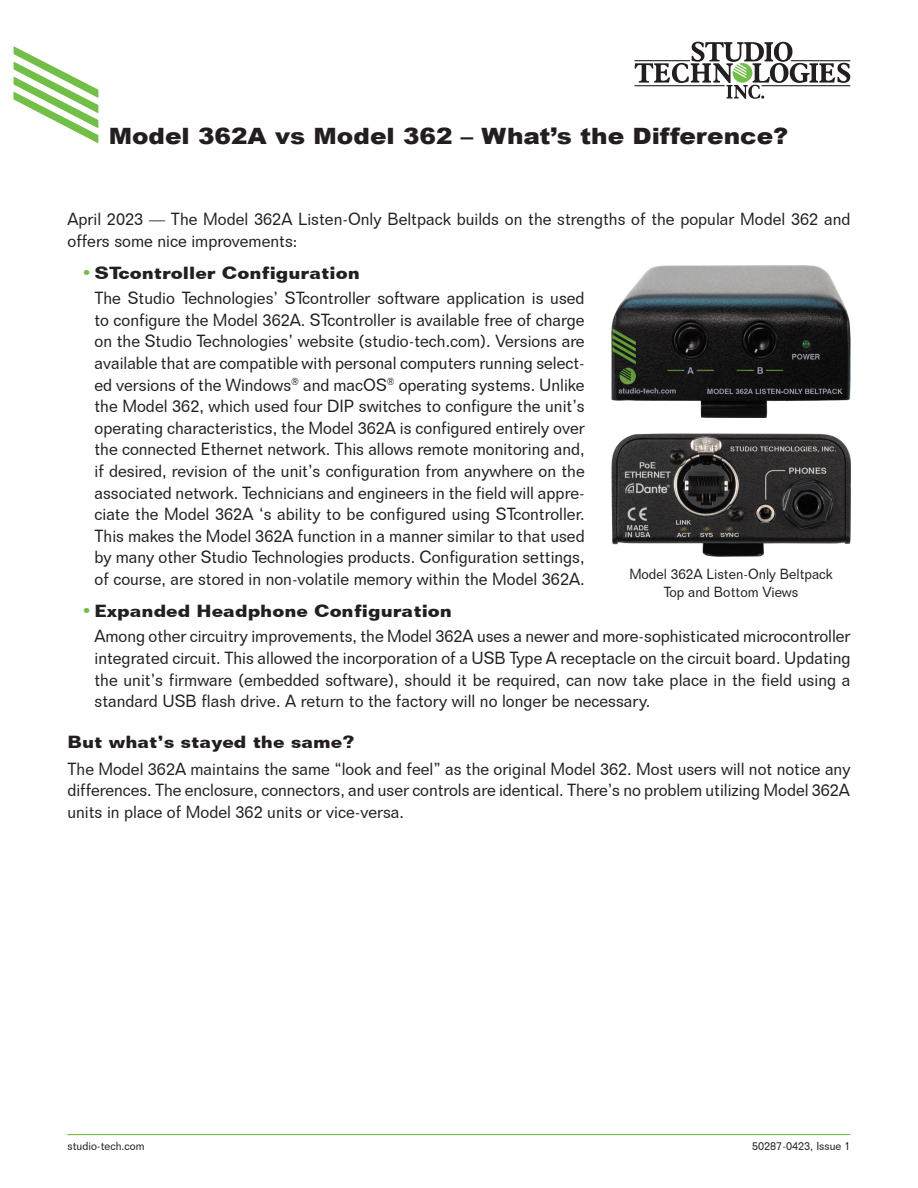
<style>
.page{position:relative;width:918px;height:1188px;background:#fff}
.page>*{position:absolute;margin:0;border:0;box-sizing:border-box;transform-origin:0 0}
.Headline{font:900 22.5px "Arial";color:#231f20;scale:1.1 1}
.Bullet_Text{font:17.1px/21.6px "Folio BT";color:#231f20;text-align:justify;scale:.95 1}
.Body_text{font:17.1px/21.6px "Folio BT";color:#231f20;text-align:justify;scale:.95 1}
.Bullet_Text_Head{font:700 17.1px "Folio BT";color:#231f20;scale:1.11 1}
.Body_text-2{font:700 17.1px "Folio BT";color:#231f20;scale:1.11 1}
.Body_text-3{font:14.25px/18px "Folio BT";color:#231f20;text-align:center;scale:.95 1}
.Issue_Number{font:11.4px "Folio BT";color:#231f20;scale:.95 1}
.s1{color:#71bf44}
</style>
<div class="page">
<svg style="left:635px;top:42px;width:215px;height:57px"></svg>
<svg style="left:14px;top:46px;width:84px;height:97px"></svg>
<hr style="left:68px;top:1134px;width:782px;height:1px;background:#71bf44">
<img style="left:612px;top:266px;width:238px;height:151px">
<img style="left:612px;top:433px;width:238px;height:124px">
<p class="Headline" style="left:109px;top:119px;width:619px">Model 362A vs Model 362 – What’s the Difference?</p>
<p class="Body_text" style="left:68px;top:208px;width:826px">April 2023 — The Model 362A Listen-Only Beltpack builds on the strengths of the popular Model 362 and offers some nice improvements:</p>
<p class="Bullet_Text_Head" style="left:81px;top:263px;width:253px"><span class="s1">•</span>STcontroller Configuration</p>
<p class="Bullet_Text" style="left:94px;top:287px;width:518px">The Studio Technologies’ STcontroller software application is used to configure the Model 362A. STcontroller is available free of charge on the Studio Technologies’ website (studio-tech.com). Versions are available that are compatible with personal computers running select&shy;ed versions of the Windows<sup>®</sup> and macOS<sup>®</sup> operating systems. Unlike the Model 362, which used four DIP switches to configure the unit’s operating characteristics, the Model 362A is configured entirely over the connected Ethernet network. This allows remote monitoring and, if desired, revision of the unit’s configuration from anywhere on the associated network. Technicians and engineers in the field will appre&shy;ciate the Model 362A ‘s ability to be configured using STcontroller.<br>This makes the Model 362A function in a manner similar to that used by many other Studio Technologies products. Configuration settings, of course, are stored in non-volatile memory within the Model 362A.</p>
<p class="Bullet_Text_Head" style="left:81px;top:601px;width:336px"><span class="s1">•</span>Expanded Headphone Configuration</p>
<p class="Bullet_Text" style="left:94px;top:625px;width:797px">Among other circuitry improvements, the Model 362A uses a newer and more-sophisticated microcontroller integrated circuit. This allowed the incorporation of a USB Type A receptacle on the circuit board. Updating the unit’s firmware (embedded software), should it be required, can now take place in the field using a standard USB flash drive. A return to the factory will no longer be necessary.</p>
<p class="Body_text-2" style="left:68px;top:731px;width:260px">But what’s stayed the same?</p>
<p class="Body_text" style="left:68px;top:758px;width:826px">The Model 362A maintains the same “look and feel” as the original Model 362. Most users will not notice any differences. The enclosure, connectors, and user controls are identical. There’s no problem utilizing Model 362A units in place of Model 362 units or vice-versa.</p>
<p class="Body_text-3" style="left:629px;top:565px;width:216px">Model 362A Listen-Only Beltpack<br>Top and Bottom Views</p>
<p class="Issue_Number" style="left:68px;top:1139px;width:83px">studio-tech.com</p>
<p class="Issue_Number" style="left:752px;top:1139px;width:105px">50287-0423, Issue 1</p>
</div>
